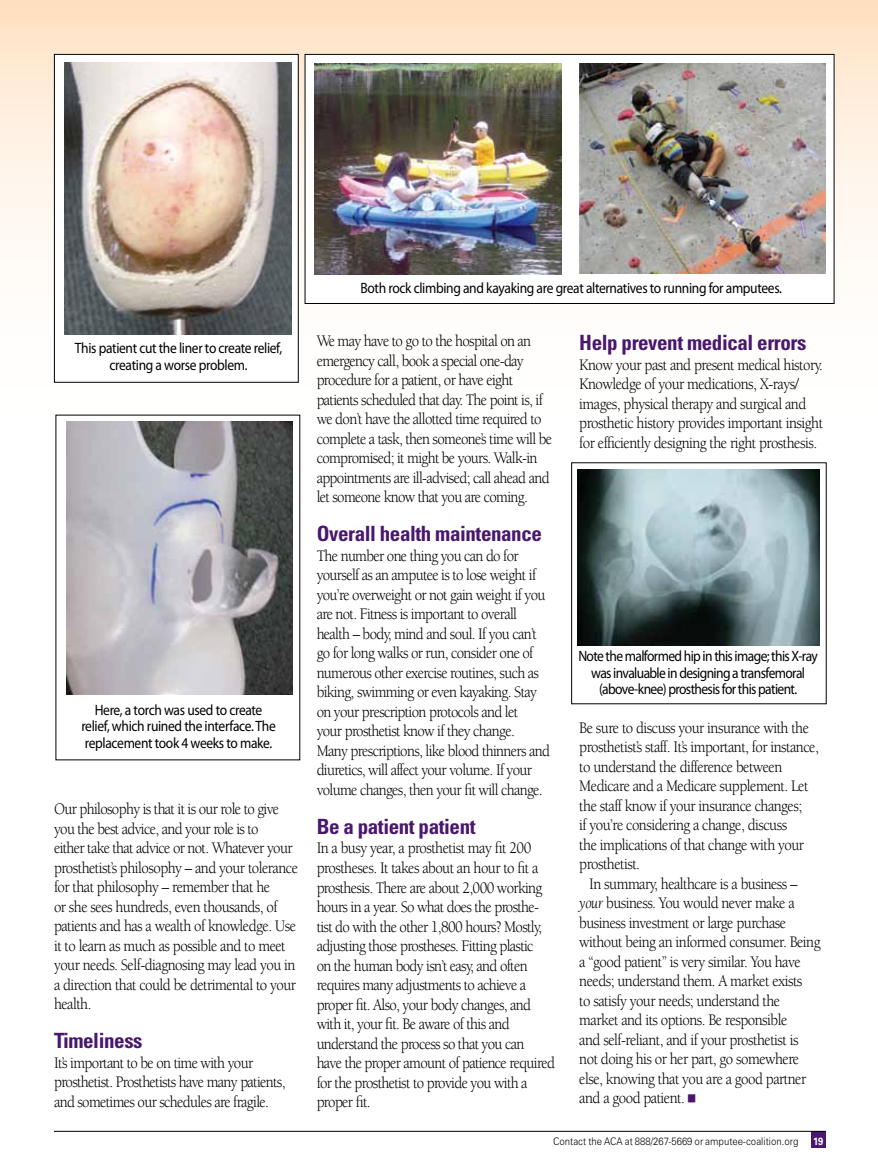
<style>
.page{position:relative;width:878px;height:1175px;background:#fff}
.page>*{position:absolute;margin:0;border:0;box-sizing:border-box;transform-origin:0 0}
.t1{font:700 condensed 21px "Univers LT Std";letter-spacing:-.02em;color:#49176d}
.t2{font:16.5px/19.5px "Berkeley Std";letter-spacing:-.045em;color:#000;scale:.9 1}
.t3{font:15px/16.5px "Myriad Pro";letter-spacing:-.03em;color:#000;text-align:center;scale:.9 1}
.t4{font:300 10.5px "Zurich BT";color:#000;scale:.9 1}
.t5{font:700 10.5px "Univers LT Std";color:#fff;scale:.9 1}
.s1{font-style:italic}
</style>
<div class="page">
<div style="left:810px;top:1131px;width:15px;height:17px;background:#49176d"></div>
<hr style="left:54px;top:1130px;width:771px;height:1px;background:#000">
<div style="left:0;top:0;width:878px;height:512px;background:linear-gradient(to bottom,#f9e2cb,#fcffff)"></div>
<div style="left:54px;top:54px;width:244px;height:328px;background:#fff"></div>
<div style="left:54px;top:54px;width:244px;height:328px;border:1px solid #000"></div>
<div style="left:305px;top:54px;width:529px;height:249px;background:#fff"></div>
<div style="left:304px;top:54px;width:530px;height:250px;border:1px solid #000"></div>
<div style="left:56px;top:415px;width:244px;height:345px;background:#fff"></div>
<img style="left:579px;top:64px;width:246px;height:210px">
<img style="left:314px;top:64px;width:247px;height:210px">
<img style="left:64px;top:62px;width:227px;height:272px">
<img style="left:66px;top:421px;width:226px;height:273px">
<div style="left:571px;top:463px;width:255px;height:241px;background:#fff"></div>
<img style="left:577px;top:469px;width:242px;height:176px">
<p class="t3" style="left:75px;top:339px;width:232px">This patient cut the liner to create relief, creating a worse problem.</p>
<p class="t3" style="left:81px;top:701px;width:217px">Here, a torch was used to create relief, which ruined the interface. The replacement took 4 weeks to make.</p>
<p class="t2" style="left:54px;top:799px;width:272px">Our philosophy is that it is our role to give you the best advice, and your role is to<br>either take that advice or not. Whatever your prosthetist’s philosophy – and your tolerance for that philosophy – remember that he<br>or she sees hundreds, even thousands, of patients and has a wealth of knowledge. Use it to learn as much as possible and to meet your needs. Self-diagnosing may lead you in a direction that could be detrimental to your health.</p>
<p class="t1" style="left:54px;top:1028px;width:90px">Timeliness</p>
<p class="t2" style="left:54px;top:1053px;width:259px">It’s important to be on time with your prosthetist. Prosthetists have many patients, and sometimes our schedules are fragile.</p>
<p class="t3" style="left:360px;top:280px;width:470px">Both rock climbing and kayaking are great alternatives to running for amputees.</p>
<p class="t2" style="left:317px;top:331px;width:263px">We may have to go to the hospital on an emergency call, book a special one-day procedure for a patient, or have eight patients scheduled that day. The point is, if we don’t have the allotted time required to complete a task, then someone’s time will be compromised; it might be yours. Walk-in appointments are ill-advised; call ahead and let someone know that you are coming.</p>
<p class="t1" style="left:316px;top:521px;width:227px">Overall health maintenance</p>
<p class="t2" style="left:316px;top:546px;width:261px">The number one thing you can do for yourself as an amputee is to lose weight if you’re overweight or not gain weight if you are not. Fitness is important to overall health – body, mind and soul. If you can’t go for long walks or run, consider one of numerous other exercise routines, such as biking, swimming or even kayaking. Stay on your prescription protocols and let<br>your prosthetist know if they change.<br>Many prescriptions, like blood thinners and diuretics, will affect your volume. If your volume changes, then your fit will change.</p>
<p class="t1" style="left:316px;top:813px;width:160px">Be a patient patient</p>
<p class="t2" style="left:316px;top:838px;width:266px">In a busy year, a prosthetist may fit 200 prostheses. It takes about an hour to fit a prosthesis. There are about 2,000 working hours in a year. So what does the prosthe&shy;tist do with the other 1,800 hours? Mostly, adjusting those prostheses. Fitting plastic<br>on the human body isn’t easy, and often requires many adjustments to achieve a proper fit. Also, your body changes, and with it, your fit. Be aware of this and understand the process so that you can<br>have the proper amount of patience required for the prosthetist to provide you with a proper fit.</p>
<p class="t1" style="left:579px;top:330px;width:229px">Help prevent medical errors</p>
<p class="t2" style="left:579px;top:355px;width:272px">Know your past and present medical history.<br>Knowledge of your medications, X-rays/ images, physical therapy and surgical and prosthetic history provides important insight for efficiently designing the right prosthesis.</p>
<p class="t3" style="left:578px;top:647px;width:267px">Note the malformed hip in this image; this X-ray was invaluable in designing a transfemoral (above-knee) prosthesis for this patient.</p>
<p class="t2" style="left:579px;top:718px;width:267px">Be sure to discuss your insurance with the prosthetist’s staff. It’s important, for instance, to understand the difference between Medicare and a Medicare supplement. Let the staff know if your insurance changes;<br>if you’re considering a change, discuss<br>the implications of that change with your prosthetist.</p>
<p class="t2" style="left:579px;top:874px;width:269px;text-indent:10px">In summary, healthcare is a business – <span class="s1">your</span> business. You would never make a business investment or large purchase without being an informed consumer. Being a “good patient” is very similar. You have needs; understand them. A market exists<br>to satisfy your needs; understand the market and its options. Be responsible<br>and self-reliant, and if your prosthetist is not doing his or her part, go somewhere else, knowing that you are a good partner and a good patient.</p>
<p class="t4" style="left:553px;top:1134px;width:274px">Contact the Aca at 888/267-5669 or amputee-coalition.org</p>
<p class="t5" style="left:813px;top:1135px;width:13px">19</p>
</div>
